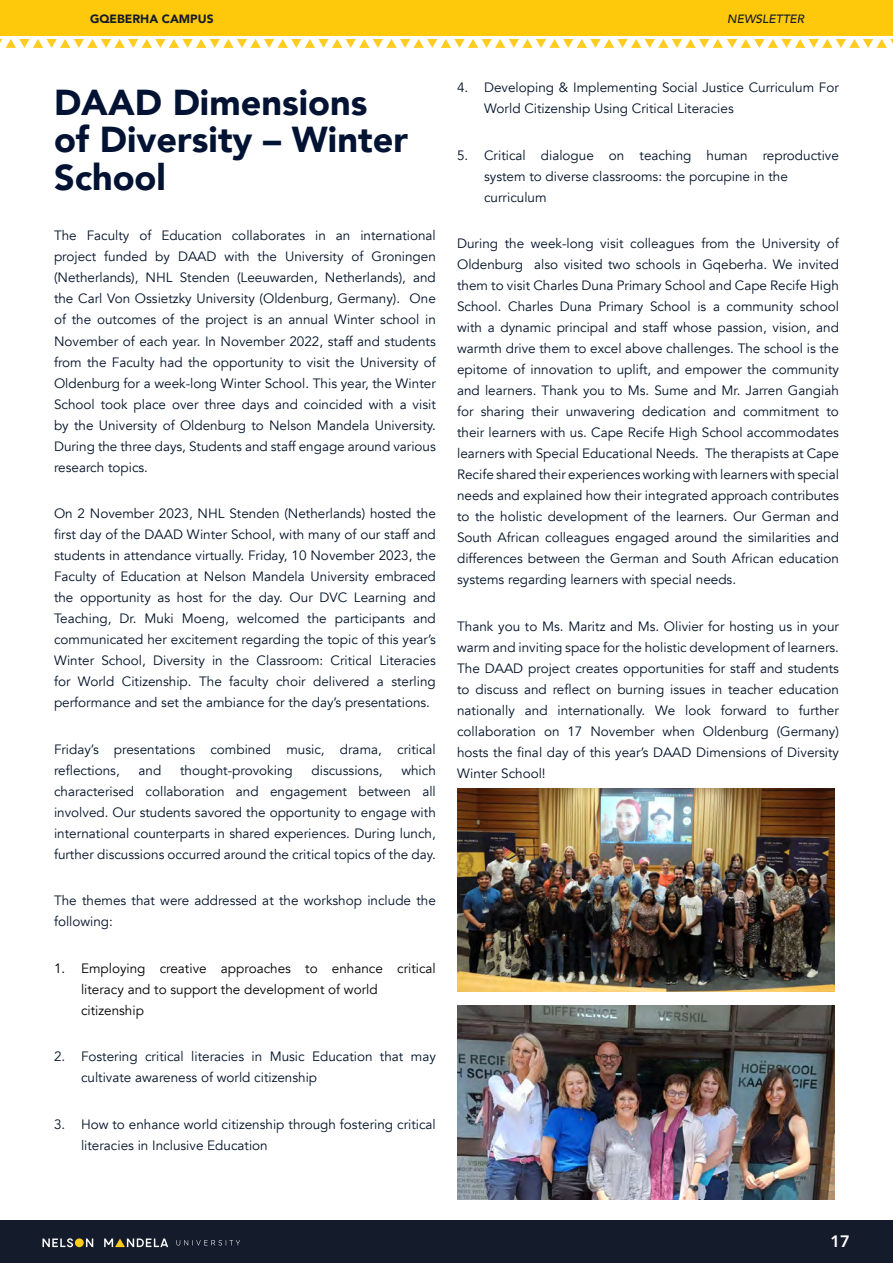
<style>
.page{position:relative;width:893px;height:1263px;background:#fff}
.page>*{position:absolute;margin:0;border:0;box-sizing:border-box;transform-origin:0 0}
._0__Main_heading__Thin{font:900 36px/37.5px "Avenir";color:#021233}
.t1{font:800 16.5px "Avenir";color:#fff}
._2__Paragraphs{font:13.5px/21px "Avenir";color:#021228}
.t2{font:13.5px/21px "Avenir";color:#000}
.t3{font:900 12px "Avenir";color:#141c2b}
.t4{font:italic 500 12px "Avenir";color:#141c2b}
</style>
<div class="page">
<div style="left:0;top:1220px;width:893px;height:43px;background:#141c2b"></div>
<div style="left:75px;top:1238px;width:9px;height:9px;background:#fecb1b;border-radius:50%"></div>
<svg style="left:86px;top:1238px;width:7px;height:9px"></svg>
<svg style="left:104px;top:1238px;width:64px;height:9px"></svg>
<svg style="left:43px;top:1238px;width:30px;height:9px"></svg>
<svg style="left:176px;top:1240px;width:64px;height:5px"></svg>
<svg style="left:0;top:39px;width:893px;height:9px"></svg>
<div style="left:0;top:0;width:893px;height:35px;background:#fec90b"></div>
<img style="left:457px;top:789px;width:378px;height:203px">
<img style="left:457px;top:1005px;width:378px;height:194px">
<p class="t3" style="left:90px;top:9px;width:125px">GQEBERHA CAMPUS</p>
<p class="t4" style="left:727px;top:12px;width:79px">NEWSLETTER</p>
<p class="_0__Main_heading__Thin" style="left:54px;top:82px;width:355px">DAAD Dimensions of Diversity – Winter<br>School</p>
<p class="_2__Paragraphs" style="left:54px;top:226px;width:383px;text-align:justify">The Faculty of Education collaborates in an international project funded by DAAD with the University of Groningen (Netherlands), NHL Stenden (Leeuwarden, Netherlands), and the Carl Von Ossietzky University (Oldenburg, Germany). One of the outcomes of the project is an annual Winter school in November of each year. In November 2022, staff and students from the Faculty had the opportunity to visit the University of Oldenburg for a week-long Winter School. This year, the Winter School took place over three days and coincided with a visit by the University of Oldenburg to Nelson Mandela University.<br>During the three days, Students and staff engage around various research topics.</p>
<p class="_2__Paragraphs" style="left:54px;top:503px;width:383px;text-align:justify">On 2 November 2023, NHL Stenden (Netherlands) hosted the first day of the DAAD Winter School, with many of our staff and students in attendance virtually. Friday, 10 November 2023, the Faculty of Education at Nelson Mandela University embraced the opportunity as host for the day. Our DVC Learning and Teaching, Dr. Muki Moeng, welcomed the participants and communicated her excitement regarding the topic of this year’s Winter School, Diversity in the Classroom: Critical Literacies for World Citizenship. The faculty choir delivered a sterling performance and set the ambiance for the day’s presentations.</p>
<p class="_2__Paragraphs" style="left:54px;top:739px;width:383px">Friday’s presentations combined music, drama, critical reflections,</p>
<p class="_2__Paragraphs" style="left:54px;top:760px;width:383px;text-align:justify;text-indent:347px">which characterised collaboration and engagement between all involved. Our students savored the opportunity to engage with international counterparts in shared experiences. During lunch, further discussions occurred around the critical topics of the day.</p>
<p class="_2__Paragraphs" style="left:54px;top:890px;width:383px">The themes that were addressed at the workshop include the following:</p>
<p class="t2" style="left:81px;top:958px;width:356px;text-indent:-27px">1. Employing creative approaches to enhance critical literacy and to support the development of world citizenship</p>
<p class="_2__Paragraphs" style="left:81px;top:1046px;width:356px;text-indent:-27px">2. Fostering critical literacies in Music Education that may cultivate awareness of world citizenship</p>
<p class="_2__Paragraphs" style="left:81px;top:1114px;width:356px;text-indent:-27px">3. How to enhance world citizenship through fostering critical literacies in Inclusive Education</p>
<p class="_2__Paragraphs" style="left:139px;top:760px;width:24px">and</p>
<p class="_2__Paragraphs" style="left:180px;top:760px;width:114px">thought-provoking</p>
<p class="_2__Paragraphs" style="left:312px;top:760px;width:73px">discussions,</p>
<p class="_2__Paragraphs" style="left:484px;top:77px;width:356px;text-indent:-27px">4. Developing &amp; Implementing Social Justice Curriculum For<br>World Citizenship Using Critical Literacies</p>
<p class="_2__Paragraphs" style="left:484px;top:145px;width:356px;text-indent:-27px">5. Critical dialogue on teaching human reproductive system to diverse classrooms: the porcupine in the curriculum</p>
<p class="_2__Paragraphs" style="left:457px;top:233px;width:383px;text-align:justify">During the week-long visit colleagues from the University of Oldenburg also visited two schools in Gqeberha. We invited them to visit Charles Duna Primary School and Cape Recife High School. Charles Duna Primary School is a community school with a dynamic principal and staff whose passion, vision, and warmth drive them to excel above challenges. The school is the epitome of innovation to uplift, and empower the community and learners. Thank you to Ms. Sume and Mr. Jarren Gangiah for sharing their unwavering dedication and commitment to their learners with us. Cape Recife High School accommodates learners with Special Educational Needs. The therapists at Cape Recife shared their experiences working with learners with special needs and explained how their integrated approach contributes to the holistic development of the learners. Our German and South African colleagues engaged around the similarities and differences between the German and South African education systems regarding learners with special needs.</p>
<p class="_2__Paragraphs" style="left:457px;top:616px;width:383px;text-align:justify">Thank you to Ms. Maritz and Ms. Olivier for hosting us in your warm and inviting space for the holistic development of learners.<br>The DAAD project creates opportunities for staff and students to discuss and reflect on burning issues in teacher education nationally and internationally. We look forward to further collaboration on 17 November when Oldenburg (Germany) hosts the final day of this year’s DAAD Dimensions of Diversity Winter School!</p>
<p class="t1" style="left:830px;top:1229px;width:21px">17</p>
</div>
